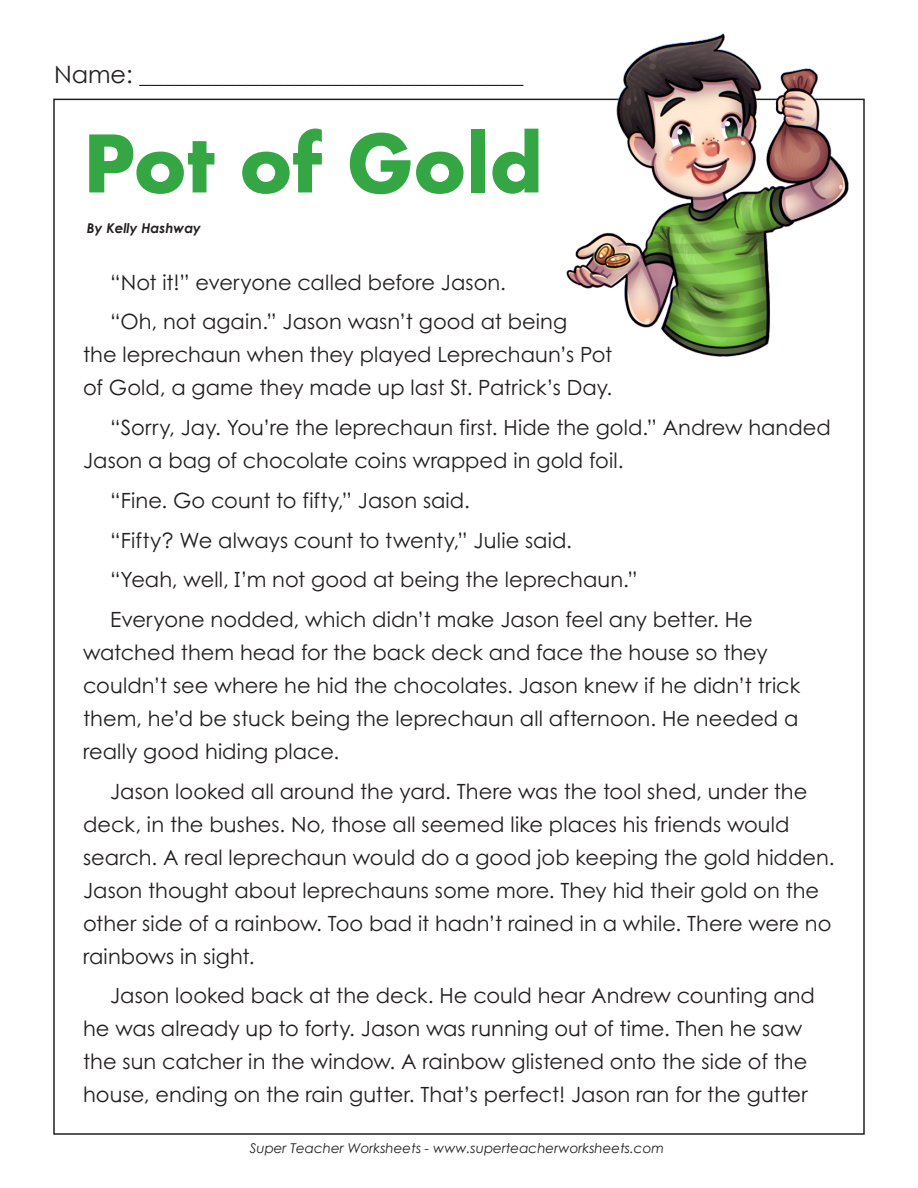
<style>
.page{position:relative;width:918px;height:1188px;background:#fff}
.page>*{position:absolute;margin:0;border:0;box-sizing:border-box;transform-origin:0 0}
.t1{font:700 87px "Aharoni";letter-spacing:-.01em;color:#34a744}
.t2{font:24px "Century Gothic 2";color:#231f20}
.t3{font:21px/33px "Century STW4";color:#231f20}
.t4{font:italic 13.5px "Century Gothic 2";color:#231f20}
.t5{font:italic 700 13.5px "Century STW3";color:#231f20}
</style>
<div class="page">
<img style="left:563px;top:33px;width:289px;height:324px">
<p class="t2" style="left:54px;top:57px;width:471px">Name: ________________________________</p>
<h1 class="t1" style="left:83px;top:129px;width:462px">Pot of Gold</h1>
<p class="t5" style="left:87px;top:218px;width:116px">By Kelly Hashway</p>
<p class="t3" style="left:110px;top:262px;width:459px;line-height:39.8px">“Not it!” everyone called before Jason.<br>“Oh, not again.” Jason wasn’t good at being</p>
<p class="t3" style="left:83px;top:338px;width:531px">the leprechaun when they played Leprechaun’s Pot of Gold, a game they made up last St. Patrick’s Day.</p>
<p class="t3" style="left:83px;top:411px;width:749px;text-indent:27px">“Sorry, Jay. You’re the leprechaun first. Hide the gold.” Andrew handed<br>Jason a bag of chocolate coins wrapped in gold foil.</p>
<p class="t3" style="left:110px;top:480px;width:644px;line-height:39.8px">“Fine. Go count to fifty,” Jason said.<br>“Fifty? We always count to twenty,” Julie said.<br>“Yeah, well, I’m not good at being the leprechaun.”<br>Everyone nodded, which didn’t make Jason feel any better. He</p>
<p class="t3" style="left:83px;top:636px;width:719px">watched them head for the back deck and face the house so they couldn’t see where he hid the chocolates. Jason knew if he didn’t trick them, he’d be stuck being the leprechaun all afternoon. He needed a really good hiding place.</p>
<p class="t3" style="left:83px;top:774px;width:753px;text-indent:27px">Jason looked all around the yard. There was the tool shed, under the deck, in the bushes. No, those all seemed like places his friends would search. A real leprechaun would do a good job keeping the gold hidden.<br>Jason thought about leprechauns some more. They hid their gold on the other side of a rainbow. Too bad it hadn’t rained in a while. There were no rainbows in sight.</p>
<p class="t3" style="left:83px;top:979px;width:733px;text-indent:27px">Jason looked back at the deck. He could hear Andrew counting and he was already up to forty. Jason was running out of time. Then he saw the sun catcher in the window. A rainbow glistened onto the side of the house, ending on the rain gutter. That’s perfect! Jason ran for the gutter</p>
<p class="t4" style="left:250px;top:1139px;width:416px">Super Teacher Worksheets - www.superteacherworksheets.com</p>
</div>
